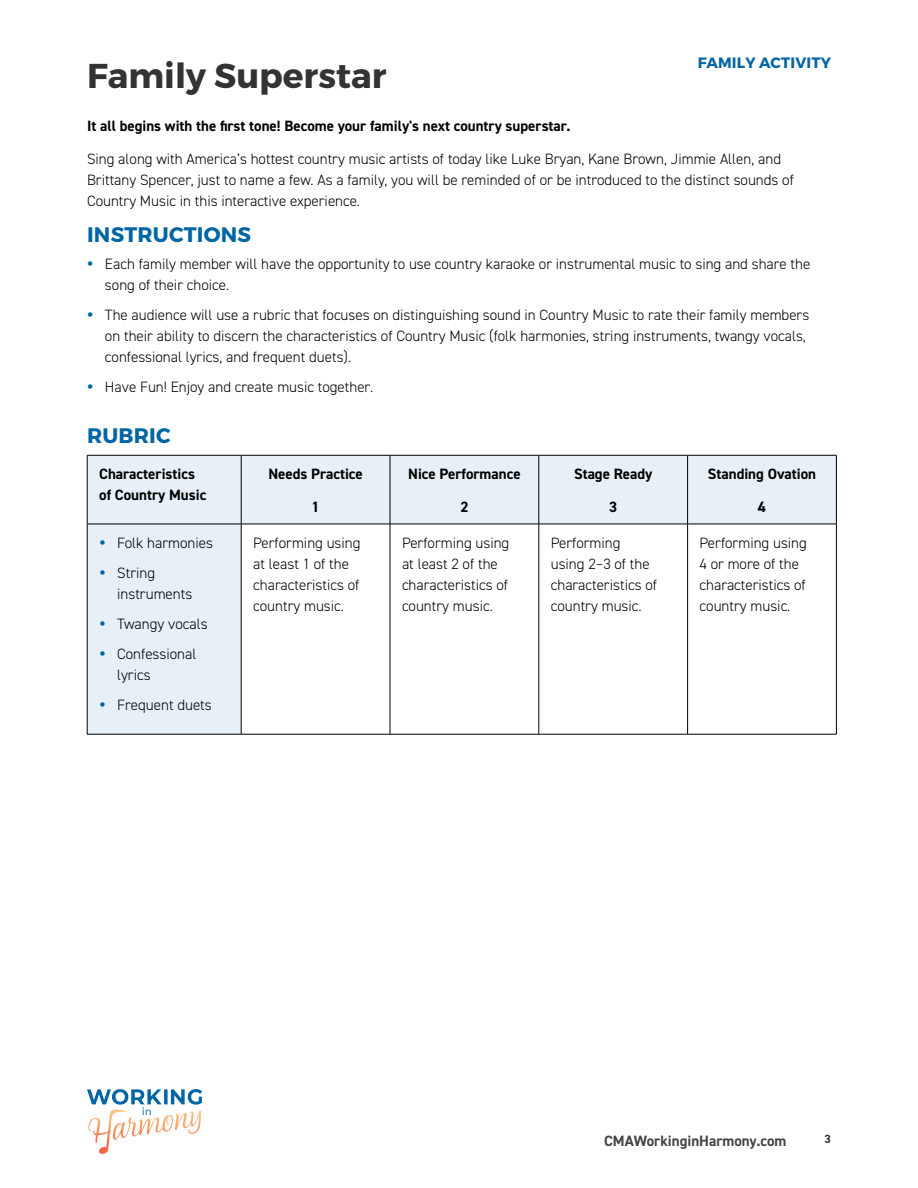
<style>
.page{position:relative;width:918px;height:1188px;background:#fff}
.page>*{position:absolute;margin:0;border:0;box-sizing:border-box;transform-origin:0 0}
.t1{font:700 34.5px "Montserrat";color:#333}
.t2{font:700 21px "Montserrat";letter-spacing:.01em;color:#0065a4}
.t3{font:300 15px/21px "DIN2014";color:#000}
.t4{font:700 15px/21px "DIN2014";color:#000}
.t5{font:700 15px "DIN2014";color:#454545}
.t6{font:700 15px "Montserrat";letter-spacing:.01em;color:#0065a4}
.t7{font:700 12px "DIN2014";color:#343333}
</style>
<div class="page">
<svg style="left:87px;top:1089px;width:115px;height:65px"></svg>
<svg style="left:88px;top:456px;width:748px;height:278px"></svg>
<hr style="left:87px;top:455px;width:154px;height:1px;background:#000">
<hr style="left:87px;top:455px;width:1px;height:69px;background:#000">
<hr style="left:241px;top:455px;width:149px;height:1px;background:#000">
<hr style="left:241px;top:455px;width:1px;height:69px;background:#000">
<hr style="left:390px;top:455px;width:149px;height:1px;background:#000">
<hr style="left:390px;top:455px;width:1px;height:69px;background:#000">
<hr style="left:539px;top:455px;width:149px;height:1px;background:#000">
<hr style="left:539px;top:455px;width:1px;height:69px;background:#000">
<hr style="left:688px;top:455px;width:149px;height:1px;background:#000">
<hr style="left:687px;top:455px;width:1px;height:69px;background:#000">
<hr style="left:836px;top:455px;width:1px;height:69px;background:#000">
<hr style="left:87px;top:524px;width:154px;height:1px;background:#000">
<hr style="left:87px;top:524px;width:1px;height:210px;background:#000">
<hr style="left:241px;top:524px;width:149px;height:1px;background:#000">
<hr style="left:241px;top:524px;width:1px;height:210px;background:#000">
<hr style="left:390px;top:524px;width:149px;height:1px;background:#000">
<hr style="left:390px;top:524px;width:1px;height:210px;background:#000">
<hr style="left:539px;top:524px;width:149px;height:1px;background:#000">
<hr style="left:539px;top:524px;width:1px;height:210px;background:#000">
<hr style="left:688px;top:524px;width:149px;height:1px;background:#000">
<hr style="left:687px;top:524px;width:1px;height:210px;background:#000">
<hr style="left:836px;top:524px;width:1px;height:210px;background:#000">
<hr style="left:87px;top:734px;width:154px;height:1px;background:#000">
<hr style="left:241px;top:734px;width:149px;height:1px;background:#000">
<hr style="left:390px;top:734px;width:149px;height:1px;background:#000">
<hr style="left:539px;top:734px;width:149px;height:1px;background:#000">
<hr style="left:688px;top:734px;width:149px;height:1px;background:#000">
<svg style="left:100px;top:540px;width:5px;height:4px"></svg>
<svg style="left:100px;top:570px;width:5px;height:4px"></svg>
<svg style="left:100px;top:621px;width:5px;height:4px"></svg>
<svg style="left:100px;top:651px;width:5px;height:4px"></svg>
<svg style="left:100px;top:702px;width:5px;height:4px"></svg>
<h1 class="t1" style="left:87px;top:55px;width:301px">Family Superstar</h1>
<p class="t6" style="left:698px;top:54px;width:135px">FAMILY ACTIVITY</p>
<p class="t4" style="left:87px;top:115px;width:485px">It all begins with the first tone! Become your family's next country superstar.</p>
<p class="t3" style="left:87px;top:148px;width:709px">Sing along with America’s hottest country music artists of today like Luke Bryan, Kane Brown, Jimmie Allen, and<br>Brittany Spencer, just to name a few. As a family, you will be reminded of or be introduced to the distinct sounds of<br>Country Music in this interactive experience.</p>
<h2 class="t2" style="left:87px;top:222px;width:165px">INSTRUCTIONS</h2>
<p class="t3" style="left:105px;top:253px;width:707px">Each family member will have the opportunity to use country karaoke or instrumental music to sing and share the song of their choice.</p>
<p class="t3" style="left:105px;top:304px;width:706px">The audience will use a rubric that focuses on distinguishing sound in Country Music to rate their family members on their ability to discern the characteristics of Country Music (folk harmonies, string instruments, twangy vocals, confessional lyrics, and frequent duets).</p>
<p class="t3" style="left:105px;top:376px;width:270px">Have Fun! Enjoy and create music together.</p>
<h2 class="t2" style="left:87px;top:423px;width:85px">RUBRIC</h2>
<p class="t4" style="left:99px;top:463px;width:109px">Characteristics of Country Music</p>
<p class="t4" style="left:268px;top:463px;width:96px">Needs Practice</p>
<p class="t4" style="left:312px;top:496px;width:10px">1</p>
<p class="t4" style="left:574px;top:463px;width:80px">Stage Ready</p>
<p class="t4" style="left:609px;top:496px;width:10px">3</p>
<p class="t4" style="left:708px;top:463px;width:110px">Standing Ovation</p>
<p class="t4" style="left:758px;top:496px;width:10px">4</p>
<p class="t4" style="left:408px;top:463px;width:114px">Nice Performance</p>
<p class="t4" style="left:460px;top:496px;width:10px">2</p>
<p class="t3" style="left:117px;top:528px;width:97px;line-height:30px">Folk harmonies<br>String</p>
<p class="t3" style="left:117px;top:579px;width:92px;line-height:30px">instruments<br>Twangy vocals<br>Confessional</p>
<p class="t3" style="left:117px;top:660px;width:96px;line-height:30px">lyrics<br>Frequent duets</p>
<p class="t3" style="left:253px;top:532px;width:109px">Performing using at least 1 of the characteristics of country music.</p>
<p class="t3" style="left:402px;top:532px;width:109px">Performing using at least 2 of the characteristics of country music.</p>
<p class="t3" style="left:551px;top:532px;width:108px">Performing using 2–3 of the characteristics of country music.</p>
<p class="t3" style="left:700px;top:532px;width:109px">Performing using<br>4 or more of the characteristics of country music.</p>
<p class="t5" style="left:604px;top:1131px;width:184px">CMAWorkinginHarmony.com</p>
<p class="t7" style="left:825px;top:1131px;width:8px">3</p>
</div>
